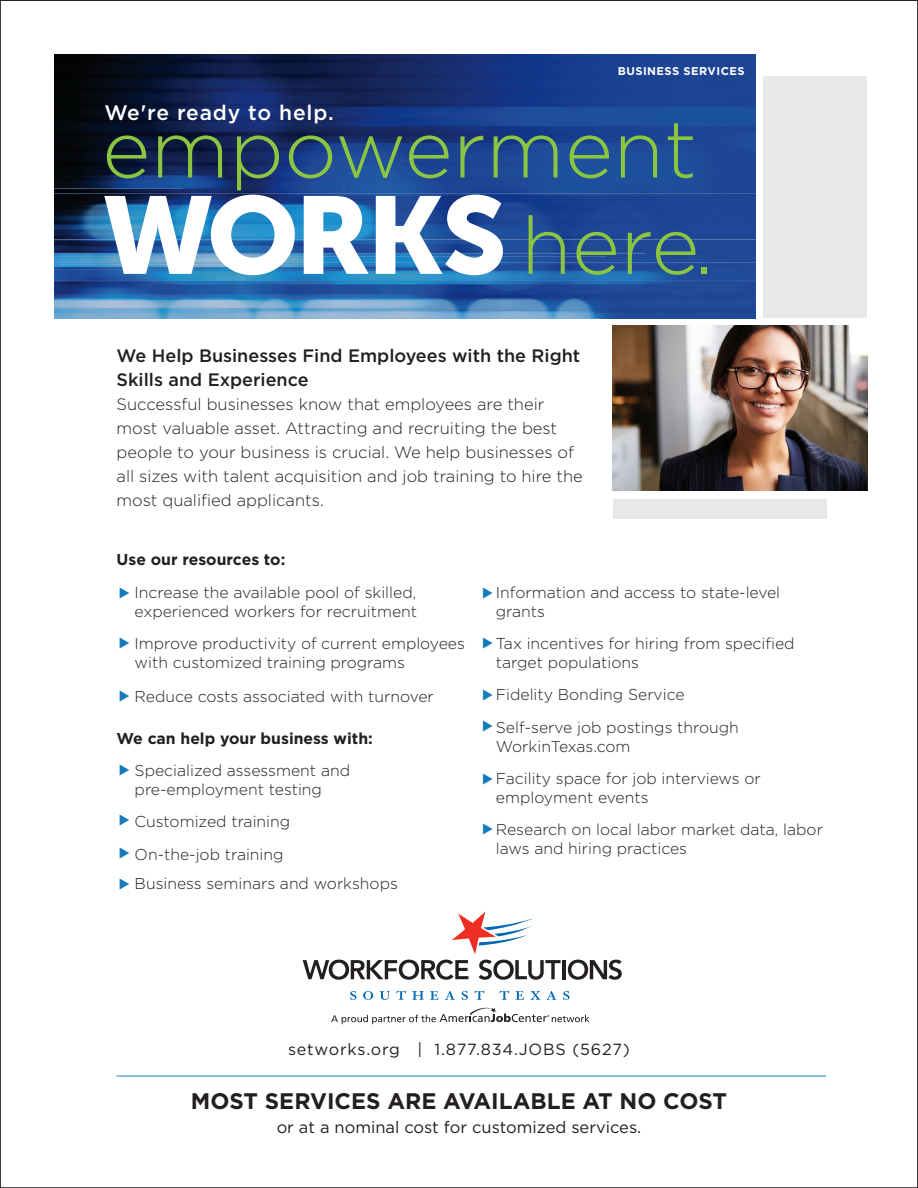
<style>
.page{position:relative;width:918px;height:1188px;background:#fff}
.page>*{position:absolute;margin:0;border:0;box-sizing:border-box;transform-origin:0 0}
.t1{font:700 22.5px "Gotham";color:#231f20}
.t2{font:500 21px "Gotham";letter-spacing:.04em;color:#fff}
.t3{font:500 18px/24px "Gotham";color:#231f20}
.t4{font:300 16.5px/24px "Gotham";color:#231f20}
.t5{font:16.5px "Gotham";color:#231f20}
.t6{font:16.2px "Gotham";letter-spacing:.05em;color:#231f20}
.t7{font:300 15.75px/18.9px "Gotham";color:#231f20}
.t8{font:700 15.75px "Gotham";color:#231f20}
.t9{font:700 11.25px "Gotham";letter-spacing:.04em;color:#fff}
</style>
<div class="page">
<div style="left:764px;top:77px;width:103px;height:241px;background:#e8e9e6"></div>
<div style="left:613px;top:499px;width:213px;height:19px;background:#e8e9e6"></div>
<svg style="left:54px;top:54px;width:702px;height:264px;background:#214580"></svg>
<hr style="left:562px;top:960px;width:4px;height:19px;background:#231f20">
<svg style="left:568px;top:959px;width:54px;height:21px"></svg>
<svg style="left:350px;top:991px;width:7px;height:9px"></svg>
<svg style="left:363px;top:991px;width:10px;height:9px"></svg>
<svg style="left:380px;top:991px;width:10px;height:9px"></svg>
<svg style="left:396px;top:991px;width:10px;height:9px"></svg>
<svg style="left:412px;top:991px;width:12px;height:9px"></svg>
<svg style="left:430px;top:991px;width:8px;height:9px"></svg>
<svg style="left:445px;top:991px;width:10px;height:9px"></svg>
<svg style="left:462px;top:991px;width:6px;height:9px"></svg>
<svg style="left:474px;top:991px;width:10px;height:9px"></svg>
<svg style="left:499px;top:991px;width:10px;height:9px"></svg>
<svg style="left:516px;top:991px;width:8px;height:9px"></svg>
<svg style="left:530px;top:991px;width:10px;height:9px"></svg>
<svg style="left:547px;top:991px;width:9px;height:9px"></svg>
<svg style="left:563px;top:991px;width:6px;height:9px"></svg>
<svg style="left:303px;top:912px;width:258px;height:68px"></svg>
<svg style="left:331px;top:1007px;width:259px;height:17px"></svg>
<img style="left:613px;top:325px;width:254px;height:166px">
<svg style="left:104px;top:123px;width:591px;height:152px"></svg>
<div style="left:701px;top:267px;width:6px;height:7px;background:#8cc641"></div>
<hr style="left:117px;top:1076px;width:709px;height:1px;background:#157cbc">
<h2 class="t2" style="left:104px;top:98px;width:231px">We're ready to help.</h2>
<p class="t9" style="left:618px;top:63px;width:128px">BUSINESS SERVICES</p>
<p class="t3" style="left:117px;top:344px;width:465px">We Help Businesses Find Employees with the Right<br>Skills and Experience</p>
<p class="t4" style="left:117px;top:392px;width:468px">Successful businesses know that employees are their most valuable asset. Attracting and recruiting the best people to your business is crucial. We help businesses of all sizes with talent acquisition and job training to hire the most qualified applicants.</p>
<p class="t8" style="left:117px;top:549px;width:170px">Use our resources to:</p>
<p class="t7" style="left:135px;top:582px;width:284px">Increase the available pool of skilled, experienced workers for recruitment</p>
<p class="t7" style="left:135px;top:633px;width:332px">Improve productivity of current employees with customized training programs</p>
<p class="t7" style="left:135px;top:687px;width:301px">Reduce costs associated with turnover</p>
<p class="t8" style="left:117px;top:728px;width:258px">We can help your business with:</p>
<p class="t7" style="left:135px;top:761px;width:217px">Specialized assessment and pre-employment testing</p>
<p class="t7" style="left:135px;top:805px;width:157px;line-height:32.4px">Customized training<br>On-the-job training</p>
<p class="t7" style="left:135px;top:874px;width:265px">Business seminars and workshops</p>
<p class="t7" style="left:496px;top:582px;width:286px">Information and access to state-level grants</p>
<p class="t7" style="left:496px;top:633px;width:300px">Tax incentives for hiring from specified target populations</p>
<p class="t7" style="left:496px;top:678px;width:245px;line-height:32.4px">Fidelity Bonding Service<br>Self-serve job postings through</p>
<p class="t7" style="left:496px;top:729px;width:267px;line-height:32.4px">WorkinTexas.com<br>Facility space for job interviews or</p>
<p class="t7" style="left:496px;top:781px;width:329px;line-height:32.4px">employment events<br>Research on local labor market data, labor</p>
<p class="t7" style="left:496px;top:839px;width:193px">laws and hiring practices</p>
<p class="t6" style="left:288px;top:1038px;width:343px">setworks.org | 1.877.834.JOBS (5627)</p>
<h1 class="t1" style="left:191px;top:1086px;width:538px">MOST SERVICES ARE AVAILABLE AT NO COST</h1>
<p class="t5" style="left:277px;top:1117px;width:366px">or at a nominal cost for customized services.</p>
</div>
